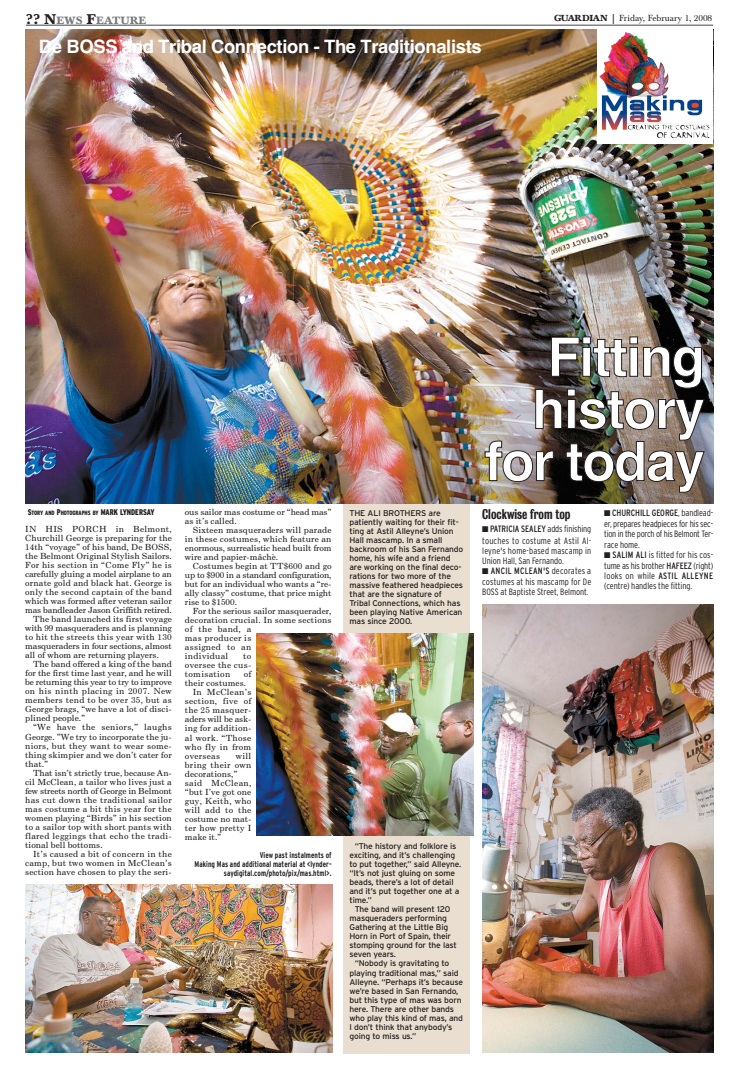
<style>
.page{position:relative;width:738px;height:1080px;background:#fff}
.page>*{position:absolute;margin:0;border:0;box-sizing:border-box;transform-origin:0 0}
.t1{font:700 54.4px/52.1px "Helvetica";letter-spacing:-.025em;color:#fff;text-align:right}
.t2{font:700 18.4px "Helvetica";letter-spacing:-.015em;color:#fff}
.t3{font:12.9px "Bureau Grotesque Three Five";color:#231f20}
.t4{font:700 11px "Baskerville T";color:#76787a}
.t5{font:300 condensed 9.2px/10.1px "Interstate";letter-spacing:-.005em;color:#231f20}
.t6{font:300 condensed 9.2px/11.2px "Interstate";letter-spacing:.02em;color:#231f20}
.t7{font:300 condensed 9.2px/11.2px "Interstate";letter-spacing:.015em;color:#231f20}
.t8{font:300 condensed 9.2px/10.1px "Interstate";letter-spacing:-.025em;color:#231f20}
.t9{font:9.2px "Baskerville T";color:#231f20}
.t10{font:8.5px/9px "Century Schlbk AI";color:#231f20;text-align:justify;scale:1.05 1}
.t11{font:8.5px/9px "Century Schlbk AI";letter-spacing:.025em;color:#231f20;scale:1.05 1}
.t12{font:8.5px "Century Schlbk AI";letter-spacing:-.02em;color:#231f20;scale:1.05 1}
.t13{font:8.5px "Century Schlbk AI";letter-spacing:.02em;color:#231f20;scale:1.05 1}
.t14{font:8.5px "Century Schlbk AI";letter-spacing:-.025em;color:#231f20;scale:1.05 1}
.t15{font:8.3px/9px "Interstate";letter-spacing:-.02em;color:#231f20}
.t16{font:700 condensed 8.3px/9px "Interstate";letter-spacing:.01em;color:#231f20;text-align:right;scale:.9 1}
.t17{font:900 condensed 6.2px "Interstate";letter-spacing:-.005em;color:#231f20;scale:.9 1}
.s1{font-size:14.7px;color:#231f20}
.s2{font-weight:700}
.s3{font-weight:500;font-size:12px}
.s4{font-size:8.3px}
.s5{font-weight:400}
</style>
<div class="page">
<div style="left:343px;top:474px;width:127px;height:579px;background:#e9decf"></div>
<hr style="left:26px;top:25px;width:687px;height:1px;background:#76787a">
<img style="left:25px;top:30px;width:688px;height:473px">
<img style="left:26px;top:885px;width:307px;height:168px">
<img style="left:482px;top:605px;width:231px;height:448px">
<div style="left:598px;top:30px;width:115px;height:114px;background:#fff"></div>
<img style="left:599px;top:32px;width:111px;height:98px">
<img style="left:257px;top:633px;width:217px;height:203px">
<p class="t4" style="left:26px;top:16px;width:122px"><span class="s1">?? N</span>EWS <span class="s1">F</span>EATURE</p>
<p class="t9" style="left:554px;top:15px;width:160px"><span class="s2">GUARDIAN</span> <span class="s3">|</span> Friday, February 1, 2008</p>
<h2 class="t2" style="left:39px;top:39px;width:444px">De BOSS and Tribal Connection - The Traditionalists</h2>
<p class="t17" style="left:28px;top:511px;width:142px"><span class="s4">S</span>TORY AND <span class="s4">P</span>HOTOGRAPHS BY <span class="s4">MARK LYNDERSAY</span></p>
<p class="t11" style="left:25px;top:525px;width:141px">IN HIS PORCH in Belmont,</p>
<p class="t10" style="left:25px;top:534px;width:141px">Churchill George is preparing for the</p>
<p class="t10" style="left:25px;top:543px;width:141px">14th “voyage” of his band, De BOSS,</p>
<p class="t10" style="left:25px;top:552px;width:141px">the Belmont Original Stylish Sailors.</p>
<p class="t11" style="left:25px;top:561px;width:141px">For his section in “Come Fly” he is</p>
<p class="t12" style="left:25px;top:570px;width:141px">carefully gluing a model airplane to an</p>
<p class="t10" style="left:25px;top:579px;width:141px">ornate gold and black hat. George is</p>
<p class="t13" style="left:25px;top:588px;width:141px">only the second captain of the band</p>
<p class="t10" style="left:25px;top:597px;width:141px">which was formed after veteran sailor</p>
<p class="t12" style="left:25px;top:606px;width:141px">mas bandleader Jason Griffith retired.</p>
<p class="t10" style="left:33px;top:616px;width:134px">The band launched its first voyage</p>
<p class="t12" style="left:25px;top:624px;width:141px">with 99 masqueraders and is planning</p>
<p class="t11" style="left:25px;top:634px;width:141px">to hit the streets this year with 130</p>
<p class="t10" style="left:25px;top:643px;width:141px">masqueraders in four sections, almost</p>
<p class="t10" style="left:25px;top:652px;width:129px">all of whom are returning players.</p>
<p class="t10" style="left:33px;top:661px;width:134px">The band offered a king of the band</p>
<p class="t10" style="left:25px;top:670px;width:141px">for the first time last year, and he will</p>
<p class="t14" style="left:25px;top:679px;width:141px">be returning this year to try to improve</p>
<p class="t11" style="left:25px;top:688px;width:141px">on his ninth placing in 2007. New</p>
<p class="t11" style="left:25px;top:697px;width:141px">members tend to be over 35, but as</p>
<p class="t10" style="left:25px;top:706px;width:141px">George brags, “we have a lot of disci-</p>
<p class="t10" style="left:25px;top:715px;width:59px">plined people.”</p>
<p class="t11" style="left:33px;top:724px;width:134px">“We have the seniors,” laughs</p>
<p class="t10" style="left:25px;top:733px;width:141px">George. ”We try to incorporate the ju-</p>
<p class="t11" style="left:25px;top:742px;width:141px">niors, but they want to wear some-</p>
<p class="t10" style="left:25px;top:751px;width:141px">thing skimpier and we don’t cater for</p>
<p class="t10" style="left:25px;top:760px;width:23px">that.”</p>
<p class="t10" style="left:33px;top:769px;width:134px">That isn’t strictly true, because An-</p>
<p class="t10" style="left:25px;top:778px;width:141px">cil McClean, a tailor who lives just a</p>
<p class="t12" style="left:25px;top:787px;width:141px">few streets north of George in Belmont</p>
<p class="t11" style="left:25px;top:796px;width:141px">has cut down the traditional sailor</p>
<p class="t11" style="left:25px;top:805px;width:141px">mas costume a bit this year for the</p>
<p class="t10" style="left:25px;top:814px;width:141px">women playing “Birds” in his section</p>
<p class="t10" style="left:25px;top:823px;width:141px">to a sailor top with short pants with</p>
<p class="t11" style="left:25px;top:832px;width:141px">flared leggings that echo the tradi-</p>
<p class="t10" style="left:25px;top:841px;width:75px">tional bell bottoms.</p>
<p class="t11" style="left:33px;top:850px;width:134px">It’s caused a bit of concern in the</p>
<p class="t13" style="left:25px;top:859px;width:141px">camp, but two women in McClean’s</p>
<p class="t10" style="left:25px;top:868px;width:141px">section have chosen to play the seri-</p>
<p class="t10" style="left:185px;top:508px;width:141px">ous sailor mas costume or “head mas” as it’s called.</p>
<p class="t10" style="left:185px;top:526px;width:141px;text-indent:8px">Sixteen masqueraders will parade in these costumes, which feature an enormous, surrealistic head built from wire and papier-mâchè.</p>
<p class="t10" style="left:185px;top:562px;width:141px;text-indent:8px">Costumes begin at TT$600 and go up to $900 in a standard configuration, but for an individual who wants a “re&shy;ally classy” costume, that price might rise to $1500.</p>
<p class="t10" style="left:185px;top:607px;width:141px;text-align:left;text-indent:8px">For the serious sailor masquerader, decoration crucial. In some sections of the band, a<br>mas producer is<br>assigned to an<br>individual</p>
<p class="t10" style="left:185px;top:653px;width:65px;text-indent:58px">to oversee the cus&shy;tomisation</p>
<p class="t10" style="left:244px;top:671px;width:9px">of</p>
<p class="t10" style="left:185px;top:680px;width:60px">their costumes.</p>
<p class="t11" style="left:193px;top:689px;width:57px">In McClean’s</p>
<p class="t11" style="left:185px;top:698px;width:65px">section, five of</p>
<p class="t10" style="left:185px;top:707px;width:65px">the 25 masquer-</p>
<p class="t10" style="left:185px;top:716px;width:65px">aders will be ask-</p>
<p class="t10" style="left:185px;top:725px;width:65px">ing for addition-</p>
<p class="t11" style="left:185px;top:734px;width:65px">al work. “Those</p>
<p class="t11" style="left:185px;top:743px;width:65px">who fly in from</p>
<p class="t11" style="left:185px;top:752px;width:35px">overseas</p>
<p class="t11" style="left:185px;top:752px;width:65px;text-indent:51px">will bring their own decorations,” said McClean, “but I’ve got one guy, Keith, who will add to the costume no mat&shy;ter how pretty I make it.”</p>
<p class="t16" style="left:195px;top:851px;width:154px">View past instalments of<br>Making Mas and additional material at &lt;lynder&shy;saydigital.com/photo/pix/mas.html&gt;.</p>
<p class="t15" style="left:349px;top:509px;width:115px">THE ALI BROTHERS are patiently waiting for their fit&shy;ting at Astil Alleyne’s Union<br>Hall mascamp. In a small backroom of his San Fernando home, his wife and a friend are working on the final deco&shy;rations for two more of the massive feathered headpieces that are the signature of<br>Tribal Connections, which has been playing Native American mas since 2000.</p>
<p class="t15" style="left:349px;top:843px;width:113px;text-indent:5px">“The history and folklore is exciting, and it’s challenging to put together,” said Alleyne. “It’s not just gluing on some beads, there’s a lot of detail and it’s put together one at a time.”</p>
<p class="t15" style="left:349px;top:906px;width:109px;text-indent:5px">The band will present 120 masqueraders performing<br>Gathering at the Little Big<br>Horn in Port of Spain, their stomping ground for the last seven years.</p>
<p class="t15" style="left:349px;top:960px;width:115px;text-indent:5px">“Nobody is gravitating to playing traditional mas,” said<br>Alleyne. “Perhaps it’s because we’re based in San Fernando, but this type of mas was born here. There are other bands who play this kind of mas, and<br>I don’t think that anybody’s going to miss us.”</p>
<h1 class="t1" style="left:485px;top:336px;width:222px">Fitting history for today</h1>
<h3 class="t3" style="left:482px;top:509px;width:90px">Clockwise from top</h3>
<p class="t6" style="left:482px;top:524px;width:110px">■ <span class="s5">PATRICIA SEALEY</span> adds finishing touches to costume at Astil Al-</p>
<p class="t5" style="left:482px;top:546px;width:110px">leyne's home-based mascamp in<br>Union Hall, San Fernando.</p>
<p class="t7" style="left:482px;top:566px;width:110px">■ <span class="s5">ANCIL MCLEAN'S</span> decorates a costumes at his mascamp for De</p>
<p class="t5" style="left:482px;top:588px;width:108px">BOSS at Baptiste Street, Belmont.</p>
<p class="t5" style="left:604px;top:508px;width:110px;line-height:11.2px">■ <span class="s5">CHURCHILL GEORGE</span>, bandlead&shy;er, prepares headpieces for his sec-</p>
<p class="t8" style="left:604px;top:530px;width:110px">tion in the porch of his Belmont Ter&shy;race home.</p>
<p class="t5" style="left:604px;top:550px;width:110px;line-height:11.2px">■ <span class="s5">SALIM ALI</span> is fitted for his cos&shy;tume as his brother <span class="s5">HAFEEZ</span> (right)</p>
<p class="t5" style="left:604px;top:571px;width:110px">looks on while <span class="s5">ASTIL ALLEYNE </span>(centre) handles the fitting.</p>
</div>
